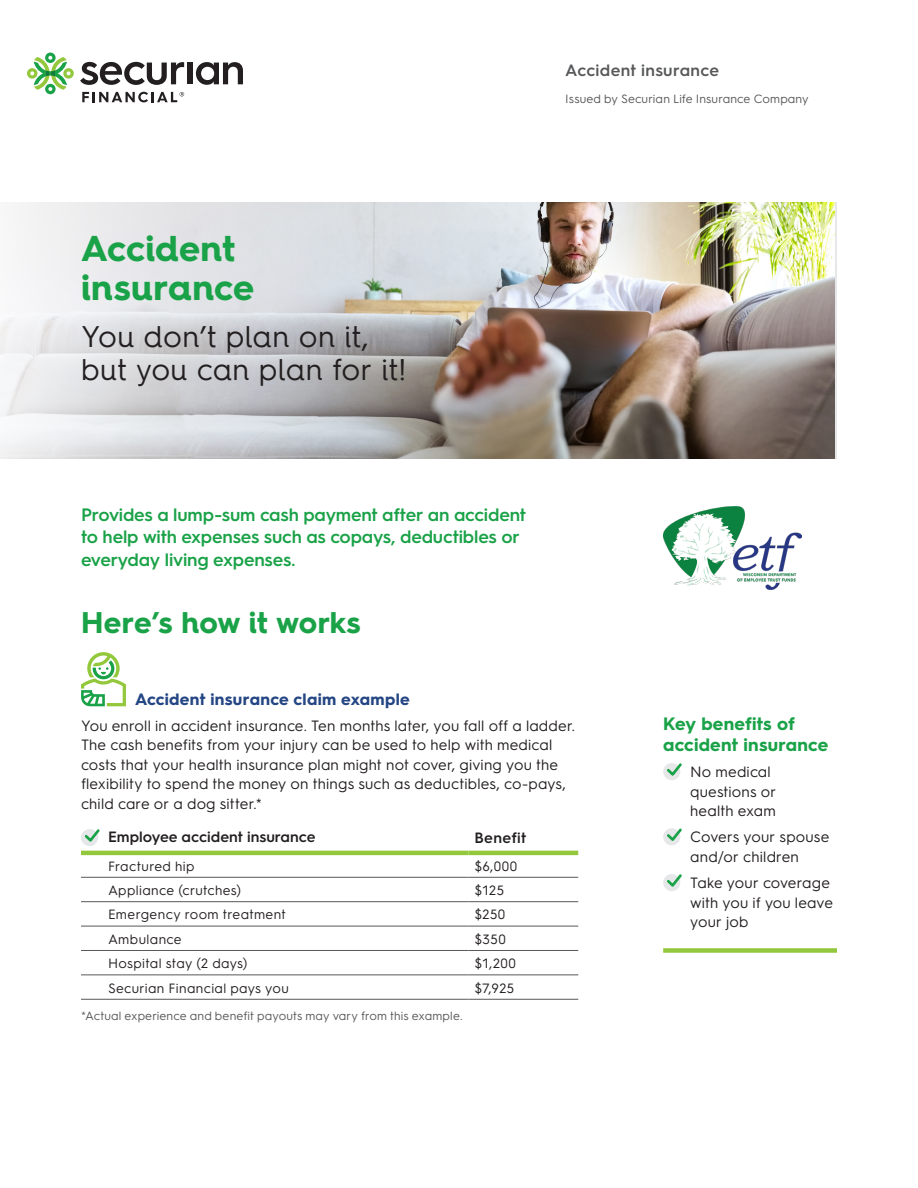
<style>
.page{position:relative;width:918px;height:1188px;background:#fff}
.page>*{position:absolute;margin:0;border:0;box-sizing:border-box;transform-origin:0 0}
.H3_-_Bold_24_26_LEAF{font:700 36px/39px "Hurme Geometric Sans 4";letter-spacing:.005em;color:#1aa248}
.K1_-_Regular_20_22_BLK{font:30px/33px "Hurme Geometric Sans 4";letter-spacing:.01em;color:#231f20}
.H3_-_Bold_24_26_LEAF-2{font:700 30px "Hurme Geometric Sans 4";letter-spacing:.005em;color:#1aa248}
.FL1_-_SemiBold_12_15_LEAF_slate_FLYER_ON{font:600 18px/22.5px "Hurme Geometric Sans 3";letter-spacing:-.01em;color:#1aa248}
.CH1__-_Bold_12_14_Leaf{font:700 18px/21px "Hurme Geometric Sans 3";letter-spacing:.015em;color:#1aa248}
.B1__-_Reg_10_13_BLK{font:700 16.5px "Hurme Geometric Sans 3";letter-spacing:.02em;color:#244684}
.t1{font:600 16.5px "Hurme Geometric Sans 3";letter-spacing:.015em;color:#57585a}
.B1__-_Reg_10_13_BLK-2{font:15px/19.5px "Hurme Geometric Sans 3";letter-spacing:.015em;color:#231f20}
.t2{font:600 15px "Hurme Geometric Sans 3";color:#231f20}
.t3{font:600 15px "Hurme Geometric Sans 3";letter-spacing:.025em;color:#231f20}
.TB1__-_Reg_9_11_BLK{font:13.5px "Hurme Geometric Sans 3";letter-spacing:.025em;color:#231f20}
.D1__-_Reg_8_9_SLATE{font:12px "Hurme Geometric Sans 3";letter-spacing:.01em;color:#57585a}
</style>
<div class="page">
<img style="left:524px;top:202px;width:310px;height:257px">
<svg style="left:27px;top:53px;width:47px;height:41px"></svg>
<svg style="left:80px;top:62px;width:104px;height:23px"></svg>
<div style="left:188px;top:63px;width:5px;height:21px;background:#231f20"></div>
<svg style="left:196px;top:62px;width:47px;height:23px"></svg>
<svg style="left:82px;top:92px;width:102px;height:10px"></svg>
<hr style="left:81px;top:877px;width:387px;height:1px;background:#57585a">
<hr style="left:468px;top:877px;width:110px;height:1px;background:#57585a">
<hr style="left:81px;top:901px;width:387px;height:1px;background:#57585a">
<hr style="left:468px;top:901px;width:110px;height:1px;background:#57585a">
<hr style="left:81px;top:926px;width:387px;height:1px;background:#57585a">
<hr style="left:468px;top:926px;width:110px;height:1px;background:#57585a">
<hr style="left:81px;top:950px;width:387px;height:1px;background:#57585a">
<hr style="left:468px;top:950px;width:110px;height:1px;background:#57585a">
<hr style="left:81px;top:975px;width:387px;height:1px;background:#57585a">
<hr style="left:468px;top:975px;width:110px;height:1px;background:#57585a">
<hr style="left:81px;top:999px;width:387px;height:1px;background:#57585a">
<hr style="left:468px;top:999px;width:110px;height:1px;background:#57585a">
<hr style="left:81px;top:851px;width:387px;height:4px;background:#94c83c">
<hr style="left:468px;top:851px;width:110px;height:4px;background:#94c83c">
<div style="left:81px;top:829px;width:17px;height:17px;background:#e6e7e9;border-radius:50%"></div>
<svg style="left:82px;top:829px;width:18px;height:15px"></svg>
<svg style="left:81px;top:652px;width:45px;height:54px"></svg>
<svg style="left:0;top:202px;width:524px;height:257px;background:#cccbcc"></svg>
<div style="left:663px;top:763px;width:17px;height:17px;background:#e6e7e9;border-radius:50%"></div>
<svg style="left:665px;top:763px;width:17px;height:15px"></svg>
<div style="left:663px;top:828px;width:17px;height:17px;background:#e6e7e9;border-radius:50%"></div>
<svg style="left:664px;top:828px;width:18px;height:16px"></svg>
<div style="left:663px;top:874px;width:17px;height:17px;background:#e6e7e9;border-radius:50%"></div>
<svg style="left:665px;top:874px;width:17px;height:15px"></svg>
<div style="left:663px;top:948px;width:174px;height:5px;background:#94c83c"></div>
<img style="left:663px;top:506px;width:138px;height:84px">
<p class="t1" style="left:565px;top:59px;width:155px">Accident insurance</p>
<p class="D1__-_Reg_8_9_SLATE" style="left:565px;top:90px;width:245px">Issued by Securian Life Insurance Company</p>
<p class="H3_-_Bold_24_26_LEAF" style="left:81px;top:229px;width:175px">Accident insurance</p>
<p class="K1_-_Regular_20_22_BLK" style="left:81px;top:319px;width:327px">You don’t plan on it, but you can plan for it!</p>
<p class="FL1_-_SemiBold_12_15_LEAF_slate_FLYER_ON" style="left:81px;top:502px;width:447px">Provides a lump-sum cash payment after an accident to help with expenses such as copays, deductibles or everyday living expenses.</p>
<p class="H3_-_Bold_24_26_LEAF-2" style="left:81px;top:601px;width:281px">Here’s how it works</p>
<p class="B1__-_Reg_10_13_BLK" style="left:135px;top:687px;width:276px">Accident insurance claim example</p>
<p class="B1__-_Reg_10_13_BLK-2" style="left:81px;top:715px;width:496px">You enroll in accident insurance. Ten months later, you fall off a ladder.<br>The cash benefits from your injury can be used to help with medical costs that your health insurance plan might not cover, giving you the flexibility to spend the money on things such as deductibles, co-pays, child care or a dog sitter.*</p>
<p class="t2" style="left:108px;top:826px;width:209px">Employee accident insurance</p>
<p class="t3" style="left:474px;top:827px;width:54px">Benefit</p>
<p class="TB1__-_Reg_9_11_BLK" style="left:108px;top:856px;width:88px">Fractured hip</p>
<p class="TB1__-_Reg_9_11_BLK" style="left:474px;top:856px;width:44px">$6,000</p>
<p class="TB1__-_Reg_9_11_BLK" style="left:108px;top:881px;width:135px">Appliance (crutches)</p>
<p class="TB1__-_Reg_9_11_BLK" style="left:474px;top:881px;width:31px">$125</p>
<p class="TB1__-_Reg_9_11_BLK" style="left:108px;top:905px;width:180px">Emergency room treatment</p>
<p class="TB1__-_Reg_9_11_BLK" style="left:474px;top:905px;width:32px">$250</p>
<p class="TB1__-_Reg_9_11_BLK" style="left:108px;top:930px;width:75px">Ambulance</p>
<p class="TB1__-_Reg_9_11_BLK" style="left:474px;top:930px;width:33px">$350</p>
<p class="TB1__-_Reg_9_11_BLK" style="left:108px;top:954px;width:141px">Hospital stay (2 days)</p>
<p class="TB1__-_Reg_9_11_BLK" style="left:474px;top:954px;width:43px">$1,200</p>
<p class="TB1__-_Reg_9_11_BLK" style="left:108px;top:978px;width:182px">Securian Financial pays you</p>
<p class="TB1__-_Reg_9_11_BLK" style="left:474px;top:978px;width:41px">$7,925</p>
<p class="D1__-_Reg_8_9_SLATE" style="left:81px;top:1007px;width:383px">*Actual experience and benefit payouts may vary from this example.</p>
<p class="CH1__-_Bold_12_14_Leaf" style="left:663px;top:712px;width:167px">Key benefits of accident insurance</p>
<p class="B1__-_Reg_10_13_BLK-2" style="left:690px;top:761px;width:88px">No medical questions or health exam</p>
<p class="B1__-_Reg_10_13_BLK-2" style="left:690px;top:826px;width:141px">Covers your spouse and/or children</p>
<p class="B1__-_Reg_10_13_BLK-2" style="left:690px;top:872px;width:144px">Take your coverage with you if you leave your job</p>
</div>
